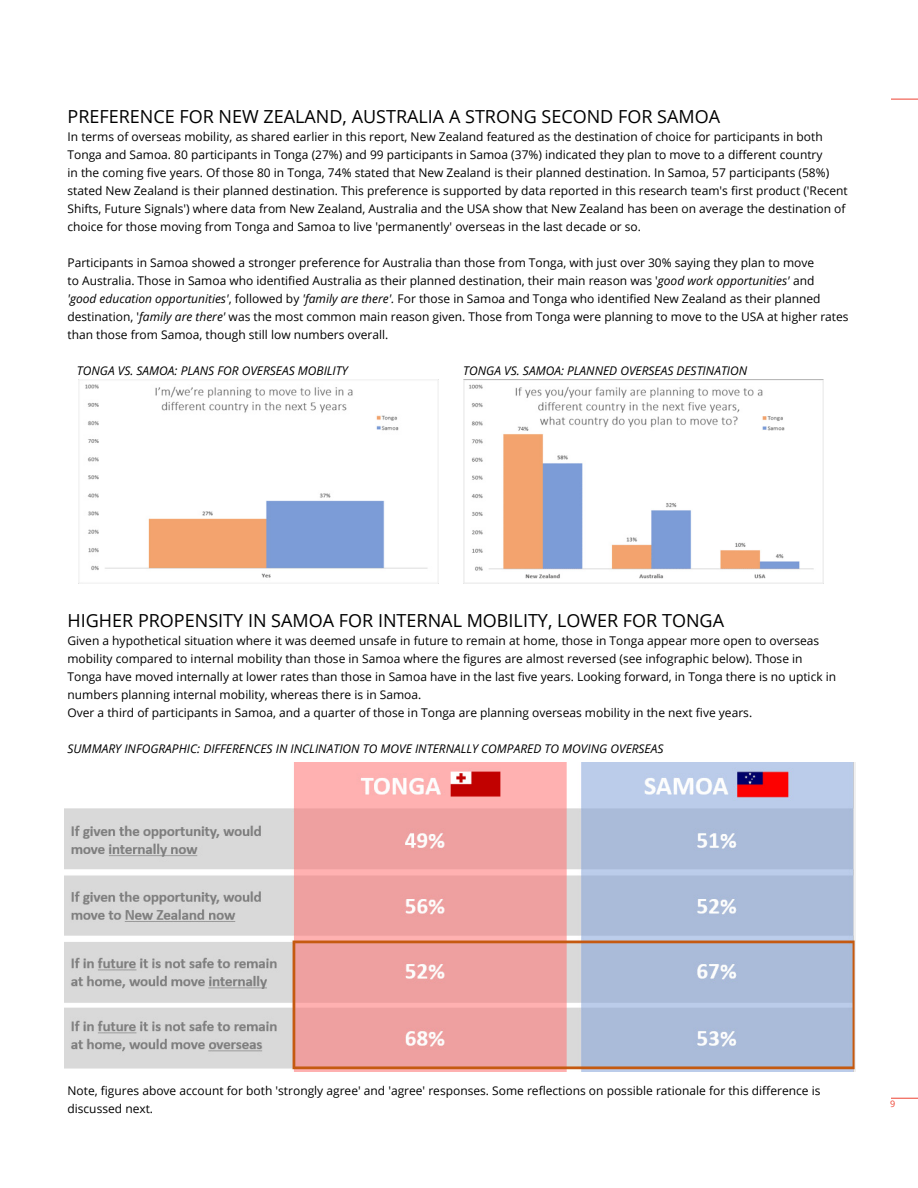
<style>
.page{position:relative;width:918px;height:1188px;background:#fff}
.page>*{position:absolute;margin:0;border:0;box-sizing:border-box;transform-origin:0 0}
.Body_Text{font:18px "Open Sans";color:#000}
.Body_Text-2{font:12px/18px "Open Sans";color:#000}
.Body_Text-3{font:italic 12px "Open Sans";color:#000}
.t1{font:9px "Open Sans";color:#ee4232}
.s1{font-style:italic}
</style>
<div class="page">
<svg style="left:891px;top:99px;width:27px;height:1px"></svg>
<svg style="left:891px;top:1098px;width:27px;height:1px"></svg>
<img style="left:79px;top:380px;width:360px;height:203px">
<img style="left:463px;top:380px;width:361px;height:203px">
<img style="left:64px;top:763px;width:791px;height:309px">
<p class="Body_Text" style="left:68px;top:104px;width:654px">PREFERENCE FOR NEW ZEALAND, AUSTRALIA A STRONG SECOND FOR SAMOA</p>
<p class="Body_Text-2" style="left:68px;top:127px;width:782px">In terms of overseas mobility, as shared earlier in this report, New Zealand featured as the destination of choice for participants in both Tonga and Samoa. 80 participants in Tonga (27%) and 99 participants in Samoa (37%) indicated they plan to move to a different country<br>in the coming five years. Of those 80 in Tonga, 74% stated that New Zealand is their planned destination. In Samoa, 57 participants (58%) stated New Zealand is their planned destination. This preference is supported by data reported in this research team's first product ('Recent Shifts, Future Signals') where data from New Zealand, Australia and the USA show that New Zealand has been on average the destination of choice for those moving from Tonga and Samoa to live 'permanently' overseas in the last decade or so.</p>
<p class="Body_Text-2" style="left:68px;top:253px;width:783px">Participants in Samoa showed a stronger preference for Australia than those from Tonga, with just over 30% saying they plan to move<br>to Australia. Those in Samoa who identified Australia as their planned destination, their main reason was '<span class="s1">good work opportunities'</span> and<br><span class="s1">'good education opportunities'</span>, followed by <span class="s1">'family are there'.</span> For those in Samoa and Tonga who identified New Zealand as their planned destination, '<span class="s1">family are there'</span> was the most common main reason given. Those from Tonga were planning to move to the USA at higher rates than those from Samoa, though still low numbers overall.</p>
<p class="Body_Text-3" style="left:77px;top:362px;width:273px">TONGA VS. SAMOA: PLANS FOR OVERSEAS MOBILITY</p>
<p class="Body_Text-3" style="left:463px;top:362px;width:286px">TONGA VS. SAMOA: PLANNED OVERSEAS DESTINATION</p>
<p class="Body_Text" style="left:68px;top:608px;width:658px">HIGHER PROPENSITY IN SAMOA FOR INTERNAL MOBILITY, LOWER FOR TONGA</p>
<p class="Body_Text-2" style="left:68px;top:631px;width:770px">Given a hypothetical situation where it was deemed unsafe in future to remain at home, those in Tonga appear more open to overseas mobility compared to internal mobility than those in Samoa where the figures are almost reversed (see infographic below). Those in Tonga have moved internally at lower rates than those in Samoa have in the last five years. Looking forward, in Tonga there is no uptick in numbers planning internal mobility, whereas there is in Samoa.</p>
<p class="Body_Text-2" style="left:68px;top:703px;width:686px">Over a third of participants in Samoa, and a quarter of those in Tonga are planning overseas mobility in the next five years.</p>
<p class="Body_Text-3" style="left:68px;top:740px;width:597px">SUMMARY INFOGRAPHIC: DIFFERENCES IN INCLINATION TO MOVE INTERNALLY COMPARED TO MOVING OVERSEAS</p>
<p class="Body_Text-2" style="left:68px;top:1081px;width:754px">Note, figures above account for both 'strongly agree' and 'agree' responses. Some reflections on possible rationale for this difference is discussed next.</p>
<p class="t1" style="left:890px;top:1097px;width:7px">9</p>
</div>
